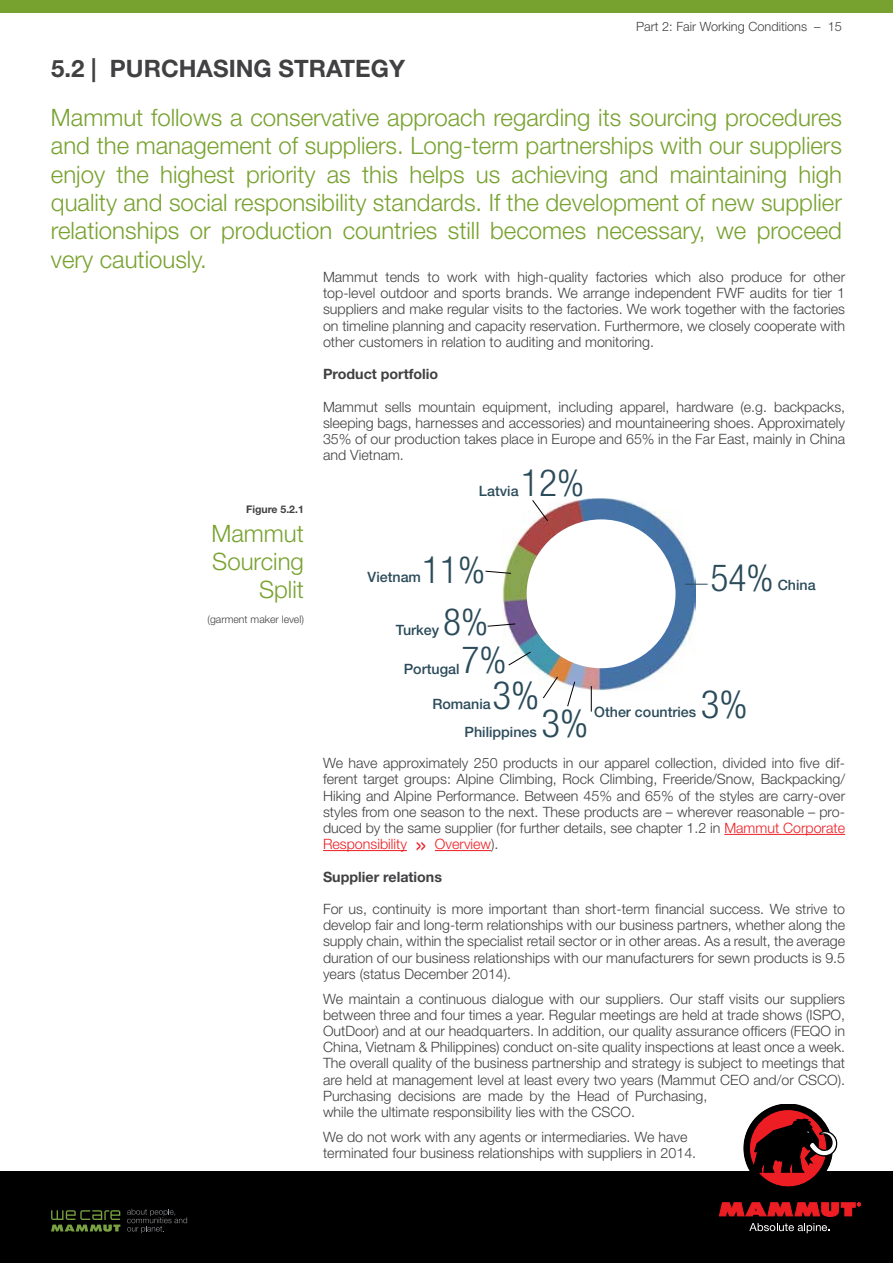
<style>
.page{position:relative;width:893px;height:1263px;background:#fff}
.page>*{position:absolute;margin:0;border:0;box-sizing:border-box;transform-origin:0 0}
.t1{font:300 condensed 39px "Helvetica Neue LT";color:#2b4b5a}
.t2{font:300 condensed 37.5px "Helvetica Neue LT";color:#2b4b5a}
.t3{font:300 24px/28.3px "Helvetica Neue LT";color:#78a22f;text-align:justify}
.t4{font:700 24px "Helvetica Neue LT";color:#414042}
.t5{font:300 14.25px/16.2px "Helvetica Neue LT";color:#414042;text-align:justify}
.t6{font:500 14.25px "Helvetica Neue LT";color:#2b4b5a}
.t7{font:700 14.25px "Helvetica Neue LT";color:#414042}
.t8{font:300 12.75px "Helvetica Neue LT";color:#414042}
.t9{font:300 10.5px "Helvetica Neue LT";color:#414042}
.t10{font:700 10.5px "Helvetica Neue LT";color:#414042}
.s1{color:#ed1d24}
.s2{font-size:28.5px;color:#ed1d24}
</style>
<div class="page">
<div style="left:0;top:1171px;width:893px;height:92px;background:#000"></div>
<svg style="left:51px;top:1210px;width:69px;height:22px"></svg>
<svg style="left:127px;top:1209px;width:60px;height:24px"></svg>
<svg style="left:719px;top:1203px;width:142px;height:13px"></svg>
<svg style="left:749px;top:1223px;width:80px;height:10px"></svg>
<svg style="left:744px;top:1104px;width:93px;height:83px"></svg>
<div style="left:0;top:0;width:893px;height:13px;background:#78a22f"></div>
<hr style="left:724px;top:834px;width:121px;height:1px;background:#ed1d24">
<hr style="left:323px;top:850px;width:84px;height:1px;background:#ed1d24">
<hr style="left:435px;top:850px;width:56px;height:1px;background:#ed1d24">
<img style="left:502px;top:499px;width:194px;height:192px">
<div style="left:527px;top:519px;width:148px;height:149px;background:#fff;border-radius:50%"></div>
<svg style="left:685px;top:584px;width:23px;height:1px"></svg>
<svg style="left:532px;top:500px;width:16px;height:21px"></svg>
<svg style="left:591px;top:686px;width:1px;height:26px"></svg>
<svg style="left:567px;top:681px;width:8px;height:26px"></svg>
<svg style="left:543px;top:676px;width:15px;height:23px"></svg>
<svg style="left:508px;top:651px;width:23px;height:15px"></svg>
<svg style="left:487px;top:623px;width:29px;height:4px"></svg>
<svg style="left:485px;top:571px;width:26px;height:3px"></svg>
<p class="t8" style="left:636px;top:19px;width:207px">Part 2: Fair Working Conditions – 15</p>
<h3 class="t4" style="left:51px;top:54px;width:355px">5.2 | PURCHASING STRATEGY</h3>
<p class="t3" style="left:51px;top:103px;width:793px">Mammut follows a conservative approach regarding its sourcing procedures and the management of suppliers. Long-term partnerships with our suppliers enjoy the highest priority as this helps us achieving and maintaining high quality and social responsibility standards. If the development of new supplier relationships or production countries still becomes necessary, we proceed very cautiously.</p>
<p class="t5" style="left:323px;top:269px;width:524px">Mammut tends to work with high-quality factories which also produce for other top-level outdoor and sports brands. We arrange independent FWF audits for tier 1 suppliers and make regular visits to the factories. We work together with the factories on timeline planning and capacity reservation. Furthermore, we closely cooperate with other customers in relation to auditing and monitoring.</p>
<p class="t7" style="left:323px;top:365px;width:117px">Product portfolio</p>
<p class="t5" style="left:323px;top:398px;width:524px">Mammut sells mountain equipment, including apparel, hardware (e.g. backpacks, sleeping bags, harnesses and accessories) and mountaineering shoes. Approximately 35% of our production takes place in Europe and 65% in the Far East, mainly in China and Vietnam.</p>
<p class="t10" style="left:246px;top:503px;width:59px">Figure 5.2.1</p>
<h3 class="t3" style="left:211px;top:518px;width:94px;text-align:right">Mammut<br>Sourcing<br>Split</h3>
<p class="t9" style="left:208px;top:612px;width:98px">(garment maker level)</p>
<h2 class="t2" style="left:521px;top:461px;width:65px">12%</h2>
<p class="t6" style="left:479px;top:482px;width:41px">Latvia</p>
<h2 class="t2" style="left:422px;top:548px;width:65px">11%</h2>
<h2 class="t2" style="left:710px;top:556px;width:65px">54%</h2>
<p class="t6" style="left:368px;top:569px;width:55px">Vietnam</p>
<p class="t6" style="left:778px;top:576px;width:40px">China</p>
<h2 class="t2" style="left:443px;top:601px;width:47px">8%</h2>
<p class="t6" style="left:404px;top:660px;width:57px">Portugal</p>
<p class="t6" style="left:396px;top:622px;width:45px">Turkey</p>
<h2 class="t2" style="left:462px;top:638px;width:47px">7%</h2>
<h1 class="t1" style="left:492px;top:673px;width:48px">3%</h1>
<p class="t6" style="left:465px;top:723px;width:74px">Philippines</p>
<p class="t6" style="left:432px;top:695px;width:60px">Romania</p>
<h1 class="t1" style="left:541px;top:700px;width:48px">3%</h1>
<h1 class="t1" style="left:701px;top:682px;width:48px">3%</h1>
<p class="t6" style="left:594px;top:703px;width:103px">Other countries</p>
<p class="t5" style="left:323px;top:755px;width:524px">We have approximately 250 products in our apparel collection, divided into five dif&shy;ferent target groups: Alpine Climbing, Rock Climbing, Freeride/Snow, Backpacking/ Hiking and Alpine Performance. Between 45% and 65% of the styles are carry-over styles from one season to the next. These products are – wherever reasonable – pro&shy;duced by the same supplier (for further details, see chapter 1.2 in <span class="s1">Mammut Corporate Responsibility</span> <span class="s2">»</span> <span class="s1">Overview</span>).</p>
<p class="t7" style="left:323px;top:868px;width:120px">Supplier relations</p>
<p class="t5" style="left:323px;top:900px;width:524px">For us, continuity is more important than short-term financial success. We strive to develop fair and long-term relationships with our business partners, whether along the supply chain, within the specialist retail sector or in other areas. As a result, the average duration of our business relationships with our manufacturers for sewn products is 9.5 years (status December 2014).</p>
<p class="t5" style="left:323px;top:990px;width:524px;text-align:left">We maintain a continuous dialogue with our suppliers. Our staff visits our suppliers between three and four times a year. Regular meetings are held at trade shows (ISPO, OutDoor) and at our headquarters. In addition, our quality assurance officers (FEQO in China, Vietnam &amp; Philippines) conduct on-site quality inspections at least once a week.<br>The overall quality of the business partnership and strategy is subject to meetings that are held at management level at least every two years (Mammut CEO and/or CSCO).<br>Purchasing decisions are made by the Head of Purchasing,<br>while the ultimate responsibility lies with the CSCO.</p>
<p class="t5" style="left:323px;top:1128px;width:375px">We do not work with any agents or intermediaries. We have terminated four business relationships with suppliers in 2014.</p>
</div>
